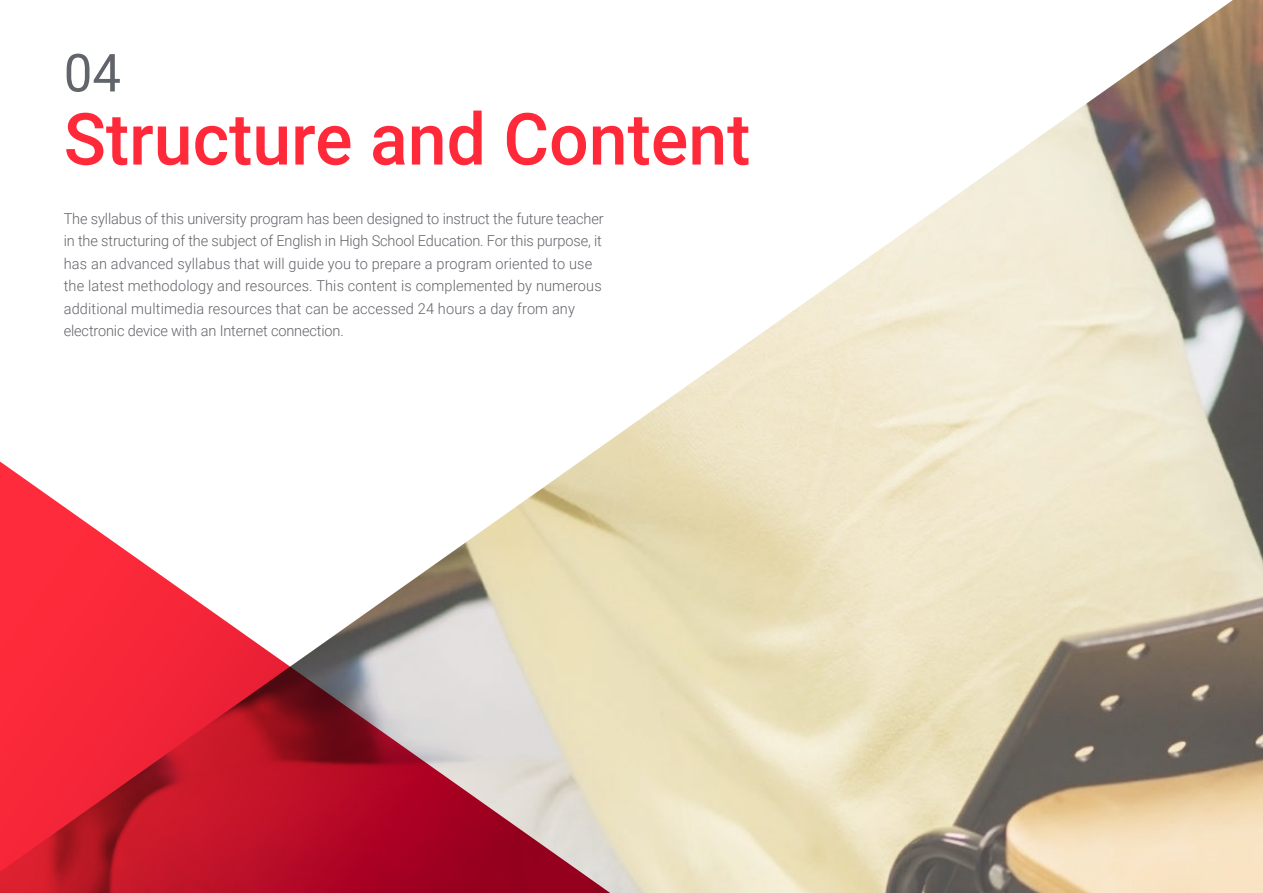
<style>
.page{position:relative;width:1263px;height:893px;background:#fff}
.page>*{position:absolute;margin:0;border:0;box-sizing:border-box;transform-origin:0 0}
.t1{font:500 72px "Roboto";color:#ff293a}
.t2{font:52.5px "Roboto";color:#61646a}
.t3{font:300 15px/22.5px "Roboto";color:#61646a}
</style>
<div class="page">
<img style="left:602px;top:0;width:661px;height:893px">
<svg style="left:0;top:446px;width:640px;height:447px"></svg>
<h2 class="t2" style="left:64px;top:36px;width:59px">04</h2>
<h1 class="t1" style="left:64px;top:89px;width:688px">Structure and Content</h1>
<p class="t3" style="left:64px;top:207px;width:541px">The syllabus of this university program has been designed to instruct the future teacher in the structuring of the subject of English in High School Education. For this purpose, it has an advanced syllabus that will guide you to prepare a program oriented to use the latest methodology and resources. This content is complemented by numerous additional multimedia resources that can be accessed 24 hours a day from any electronic device with an Internet connection.</p>
</div>
